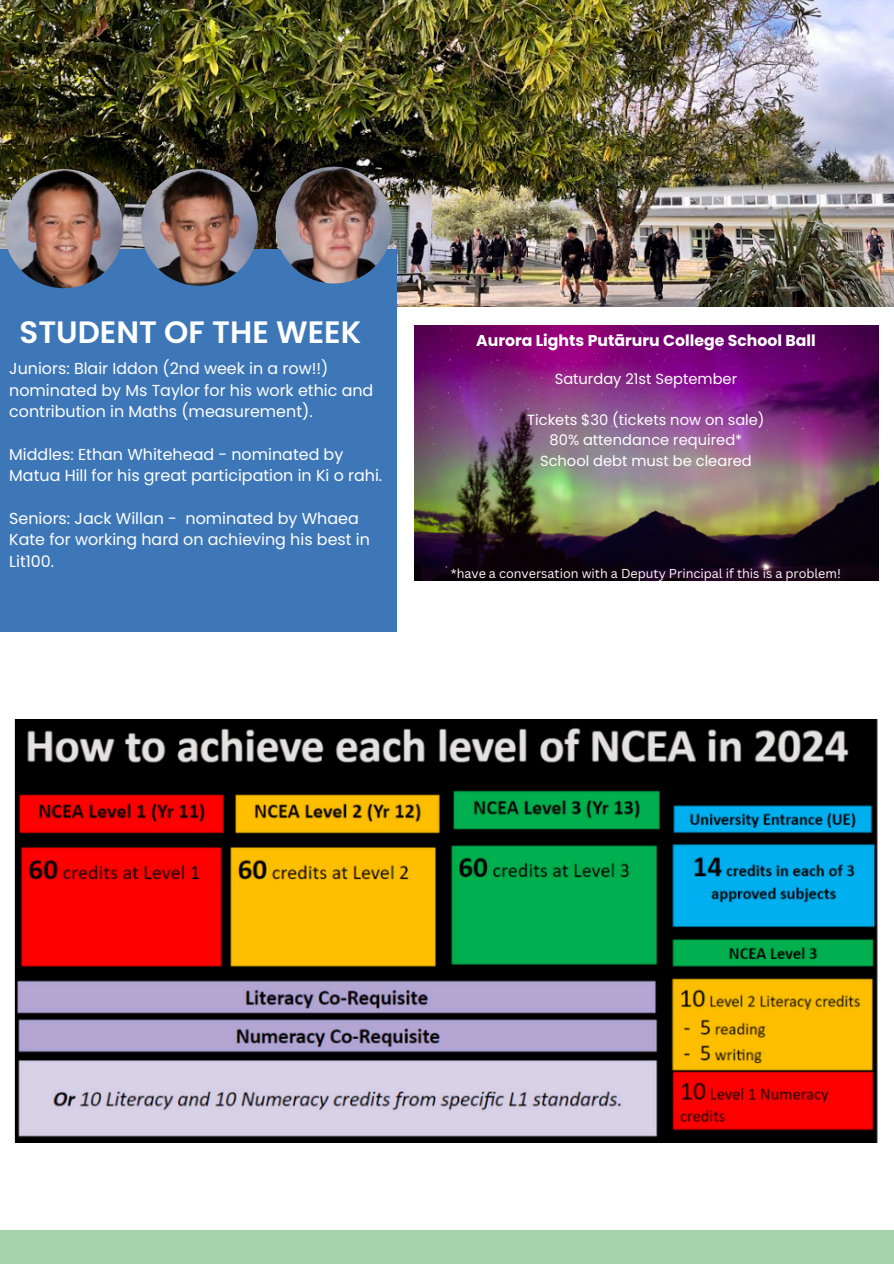
<style>
.page{position:relative;width:894px;height:1264px;background:#fff}
.page>*{position:absolute;margin:0;border:0;box-sizing:border-box;transform-origin:0 0}
.t1{font:600 30.9px "Poppins";color:#fff}
.t2{font:15.9px/21.3px "Poppins";color:#fff}
.t3{font:700 15.75px "Poppins";color:#fff}
.t4{font:14.7px/20.4px "Poppins";color:#fff;text-align:center}
.t5{font:12.6px "Canva Sans";color:#fff}
</style>
<div class="page">
<div style="left:0;top:1230px;width:893px;height:33px;background:#a7d3ab"></div>
<img style="left:0;top:0;width:893px;height:307px">
<div style="left:0;top:249px;width:396px;height:382px;background:#3e77b8"></div>
<img style="left:4px;top:169px;width:119px;height:119px;border-radius:50%">
<img style="left:275px;top:167px;width:117px;height:116px;border-radius:50%">
<img style="left:141px;top:169px;width:117px;height:117px;border-radius:50%">
<img style="left:15px;top:719px;width:862px;height:423px">
<img style="left:414px;top:325px;width:463px;height:255px">
<h3 class="t1" style="left:20px;top:311px;width:343px">STUDENT OF THE WEEK</h3>
<h3 class="t2" style="left:9px;top:358px;width:365px">Juniors: Blair Iddon (2nd week in a row!!) nominated by Ms Taylor for his work ethic and contribution in Maths (measurement).</h3>
<h3 class="t2" style="left:9px;top:443px;width:374px">Middles: Ethan Whitehead - nominated by<br>Matua Hill for his great participation in Ki o rahi.</h3>
<p class="t2" style="left:9px;top:507px;width:362px">Seniors: Jack Willan - nominated by Whaea<br>Kate for working hard on achieving his best in<br>Lit100.</p>
<h2 class="t3" style="left:476px;top:330px;width:341px">Aurora Lights Putāruru College School Ball</h2>
<h3 class="t4" style="left:554px;top:369px;width:184px">Saturday 21st September</h3>
<h3 class="t4" style="left:527px;top:410px;width:239px">Tickets $30 (tickets now on sale)<br>80% attendance required*<br>School debt must be cleared</h3>
<p class="t5" style="left:450px;top:564px;width:391px">*have a conversation with a Deputy Principal if this is a problem!</p>
</div>
